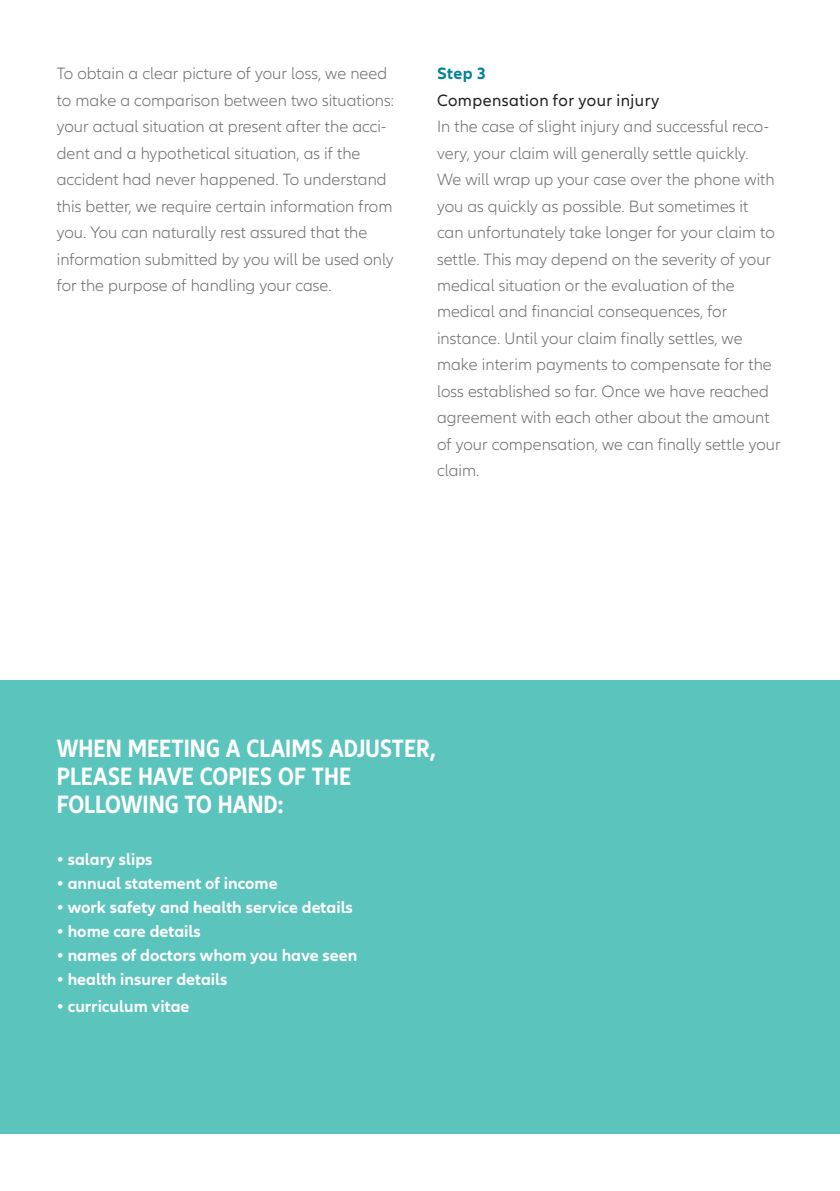
<style>
.page{position:relative;width:840px;height:1191px;background:#fff}
.page>*{position:absolute;margin:0;border:0;box-sizing:border-box;transform-origin:0 0}
.Glance_title_11_14_A{font:700 condensed 26px/28px "Allianz Neo";color:#fff}
.Body_Style{font:300 17px/26.4px "Allianz Neo";color:#6c6d70}
.Glance_copy_9_5_13_2{font:700 17px "Allianz Neo";color:#fff}
.Subject_Line_P287_Le{font:17px/26.4px "Allianz Neo";letter-spacing:.025em;color:#231f20}
.s1{font-weight:700;color:#008398}
</style>
<div class="page">
<div style="left:0;top:680px;width:839px;height:454px;background:#5ac4bd"></div>
<p class="Body_Style" style="left:57px;top:61px;width:338px">To obtain a clear picture of your loss, we need to make a comparison between two situations: your actual situation at present after the acci&shy;dent and a hypothetical situation, as if the</p>
<p class="Body_Style" style="left:57px;top:167px;width:337px">accident had never happened. To understand this better, we require certain information from you. You can naturally rest assured that the</p>
<p class="Body_Style" style="left:57px;top:246px;width:338px">information submitted by you will be used only for the purpose of handling your case.</p>
<p class="Subject_Line_P287_Le" style="left:437px;top:61px;width:224px"><span class="s1">Step 3<br></span>Compensation for your injury</p>
<p class="Body_Style" style="left:437px;top:114px;width:333px">In the case of slight injury and successful reco&shy;very, your claim will generally settle quickly.</p>
<p class="Body_Style" style="left:437px;top:167px;width:339px">We will wrap up your case over the phone with you as quickly as possible. But sometimes it can unfortunately take longer for your claim to settle. This may depend on the severity of your medical situation or the evaluation of the</p>
<p class="Body_Style" style="left:437px;top:299px;width:345px">medical and financial consequences, for instance. Until your claim finally settles, we make interim payments to compensate for the loss established so far. Once we have reached agreement with each other about the amount of your compensation, we can finally settle your claim.</p>
<p class="Glance_title_11_14_A" style="left:57px;top:735px;width:380px">WHEN MEETING A CLAIMS ADJUSTER,<br>PLEASE HAVE COPIES OF THE</p>
<p class="Glance_title_11_14_A" style="left:57px;top:791px;width:228px">FOLLOWING TO HAND:</p>
<p class="Glance_copy_9_5_13_2" style="left:57px;top:849px;width:97px">• salary slips</p>
<p class="Glance_copy_9_5_13_2" style="left:57px;top:873px;width:222px">• annual statement of income</p>
<p class="Glance_copy_9_5_13_2" style="left:57px;top:897px;width:297px">• work safety and health service details</p>
<p class="Glance_copy_9_5_13_2" style="left:57px;top:921px;width:145px">• home care details</p>
<p class="Glance_copy_9_5_13_2" style="left:57px;top:945px;width:302px">• names of doctors whom you have seen</p>
<p class="Glance_copy_9_5_13_2" style="left:57px;top:969px;width:172px">• health insurer details</p>
<p class="Glance_copy_9_5_13_2" style="left:57px;top:996px;width:134px">• curriculum vitae</p>
</div>
